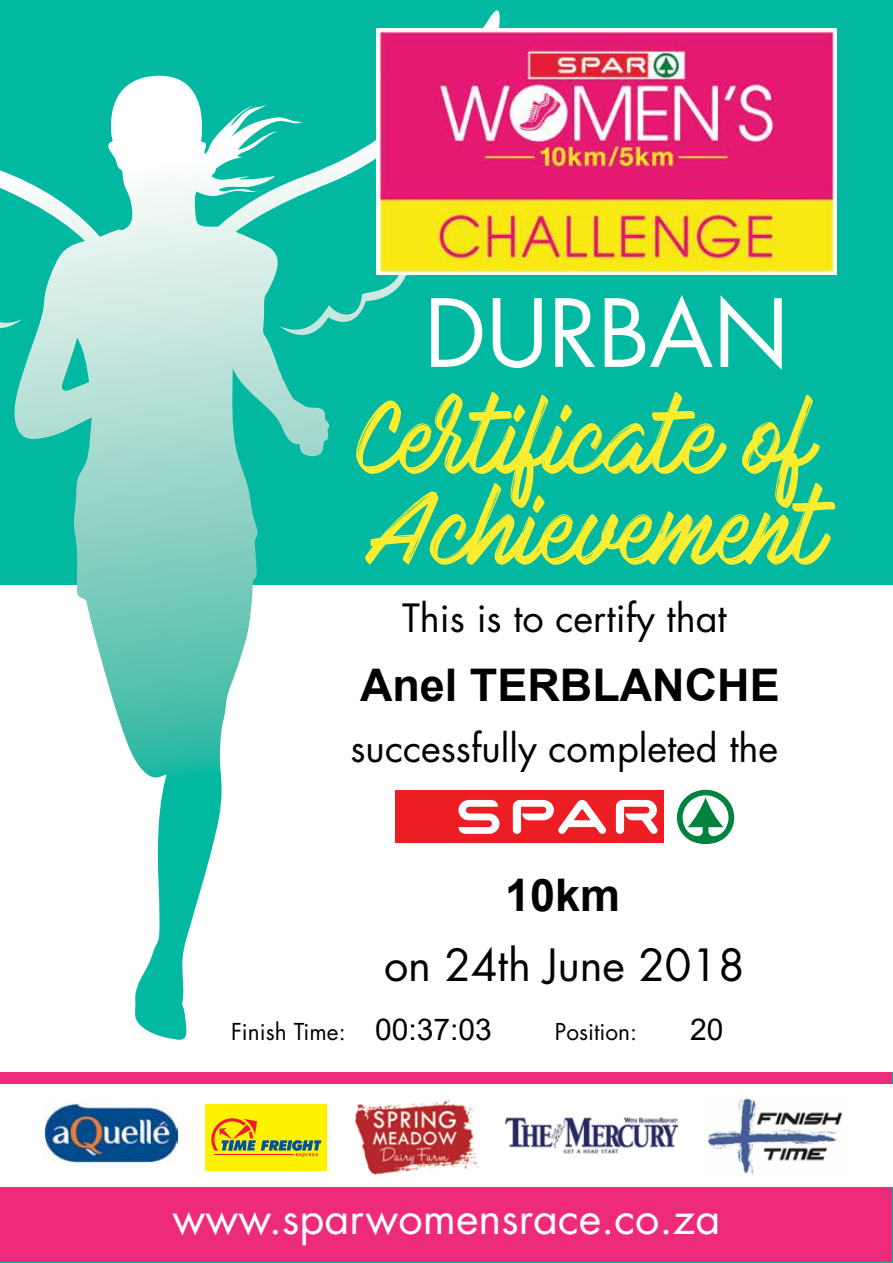
<style>
.page{position:relative;width:893px;height:1263px;background:#02b8a1}
.page>*{position:absolute;margin:0;border:0;box-sizing:border-box;transform-origin:0 0}
.t1{font:91.05px "Futura";color:#fff}
.t2{font:90.9px/90.9px "Mark My Words";color:#f9ed32}
.t3{font:700 45px "Arial";color:#000}
.t4{font:43.35px "Futura";color:#fff}
.t5{font:43.2px "Futura";color:#000}
.t6{font:37.95px "Futura";color:#000}
.t7{font:30px "Arial";color:#000}
.t8{font:22.65px "Futura";color:#000}
</style>
<div class="page">
<div style="left:1px;top:1072px;width:891px;height:190px;background:#ee2a7b"></div>
<div style="left:0;top:1084px;width:893px;height:103px;background:#fff"></div>
<div style="left:0;top:585px;width:893px;height:486px;background:#fff"></div>
<div style="left:395px;top:791px;width:268px;height:52px;background:#ed1d24"></div>
<svg style="left:677px;top:790px;width:57px;height:54px"></svg>
<svg style="left:458px;top:800px;width:200px;height:34px"></svg>
<svg style="left:154px;top:10px;width:346px;height:312px"></svg>
<svg style="left:0;top:170px;width:14px;height:159px"></svg>
<svg style="left:14px;top:76px;width:315px;height:964px"></svg>
<img style="left:377px;top:29px;width:459px;height:246px">
<img style="left:45px;top:1103px;width:133px;height:60px">
<div style="left:205px;top:1104px;width:122px;height:67px;background:#fff200"></div>
<svg style="left:211px;top:1118px;width:110px;height:39px"></svg>
<img style="left:355px;top:1100px;width:123px;height:74px">
<img style="left:505px;top:1117px;width:172px;height:37px">
<img style="left:707px;top:1098px;width:136px;height:77px">
<h1 class="t1" style="left:424px;top:271px;width:366px">DURBAN</h1>
<h2 class="t2" style="left:356px;top:397px;width:470px">Certificate of<br>Achievement</h2>
<p class="t6" style="left:402px;top:591px;width:326px">This is to certify that</p>
<p class="t3" style="left:360px;top:660px;width:421px">Anel TERBLANCHE</p>
<p class="t6" style="left:351px;top:721px;width:429px">successfully completed the</p>
<p class="t3" style="left:505px;top:870px;width:117px">10km</p>
<p class="t5" style="left:384px;top:935px;width:362px">on 24th June 2018</p>
<p class="t7" style="left:375px;top:1013px;width:118px">00:37:03</p>
<p class="t7" style="left:690px;top:1013px;width:35px">20</p>
<p class="t8" style="left:231px;top:1016px;width:116px">Finish Time:</p>
<p class="t8" style="left:555px;top:1016px;width:84px">Position:</p>
<p class="t4" style="left:173px;top:1189px;width:549px">www.sparwomensrace.co.za</p>
</div>
